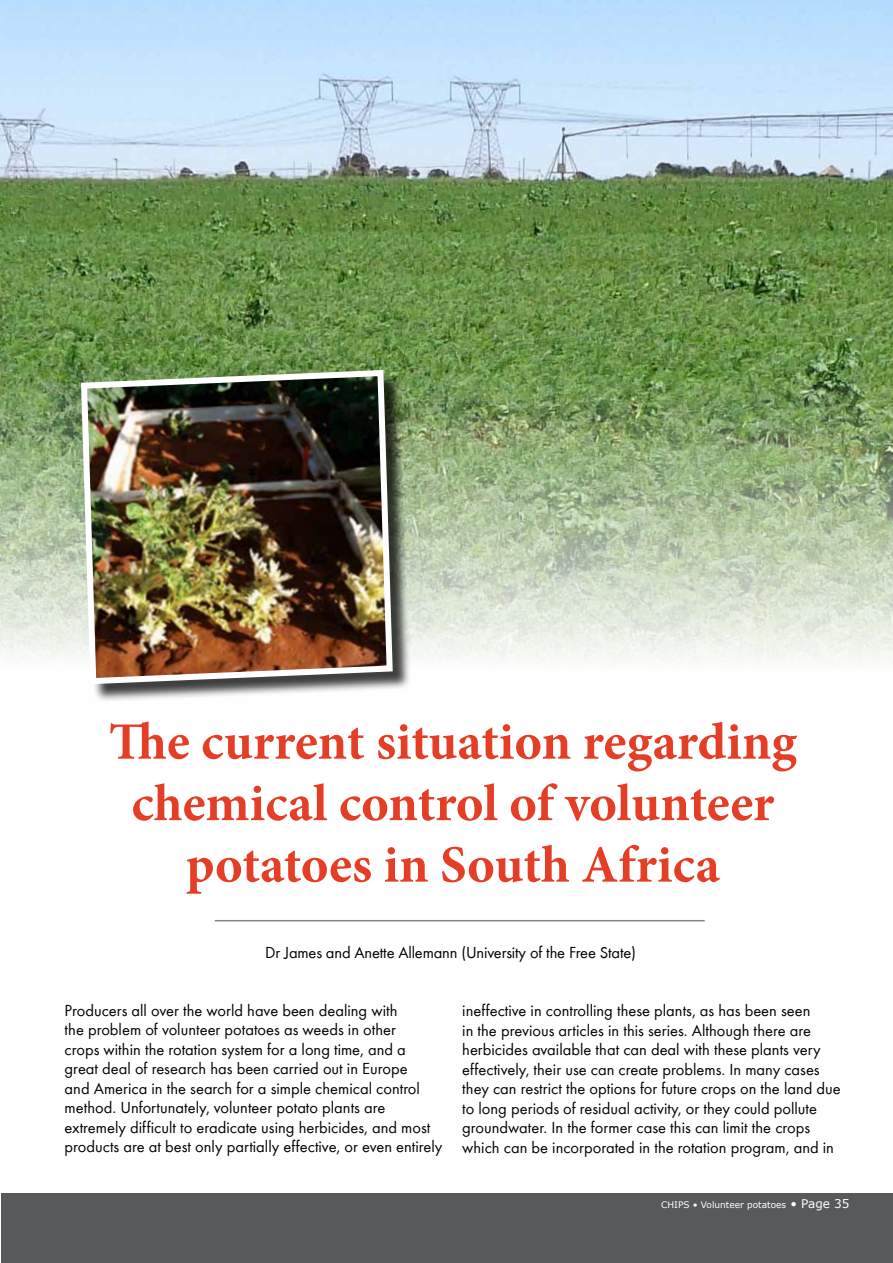
<style>
.page{position:relative;width:893px;height:1263px;background:#fff}
.page>*{position:absolute;margin:0;border:0;box-sizing:border-box;transform-origin:0 0}
.t1{font:700 52.5px/61.5px "Minion Pro";letter-spacing:-.005em;color:#e43e26;text-align:center}
.t2{font:16.5px/19.5px "Bright";color:#000}
.t3{font:9px "MS Reference Sans Serif";color:#fff}
.s1{font-size:12px}
</style>
<div class="page">
<div style="left:1px;top:1193px;width:892px;height:70px;background:#58595b"></div>
<img style="left:0;top:0;width:893px;height:661px">
<hr style="left:215px;top:920px;width:490px;height:1px;background:#808285">
<div style="left:84px;top:373px;width:327px;height:330px;background:#000;opacity:.75"></div>
<img style="left:78px;top:367px;width:318px;height:320px">
<h1 class="t1" style="left:109px;top:710px;width:689px">The current situation regarding chemical control of volunteer potatoes in South Africa</h1>
<p class="t2" style="left:265px;top:943px;width:372px">Dr James and Anette Allemann (University of the Free State)</p>
<p class="t2" style="left:65px;top:1001px;width:379px">Producers all over the world have been dealing with<br>the problem of volunteer potatoes as weeds in other<br>crops within the rotation system for a long time, and a great deal of research has been carried out in Europe<br>and America in the search for a simple chemical control method. Unfortunately, volunteer potato plants are extremely difficult to eradicate using herbicides, and most products are at best only partially effective, or even entirely</p>
<p class="t2" style="left:462px;top:1001px;width:380px">ineffective in controlling these plants, as has been seen<br>in the previous articles in this series. Although there are herbicides available that can deal with these plants very effectively, their use can create problems. In many cases they can restrict the options for future crops on the land due to long periods of residual activity, or they could pollute groundwater. In the former case this can limit the crops which can be incorporated in the rotation program, and in</p>
<p class="t3" style="left:661px;top:1199px;width:190px">CHIPS • Volunteer potatoes <span class="s1">• Page 35</span></p>
</div>
